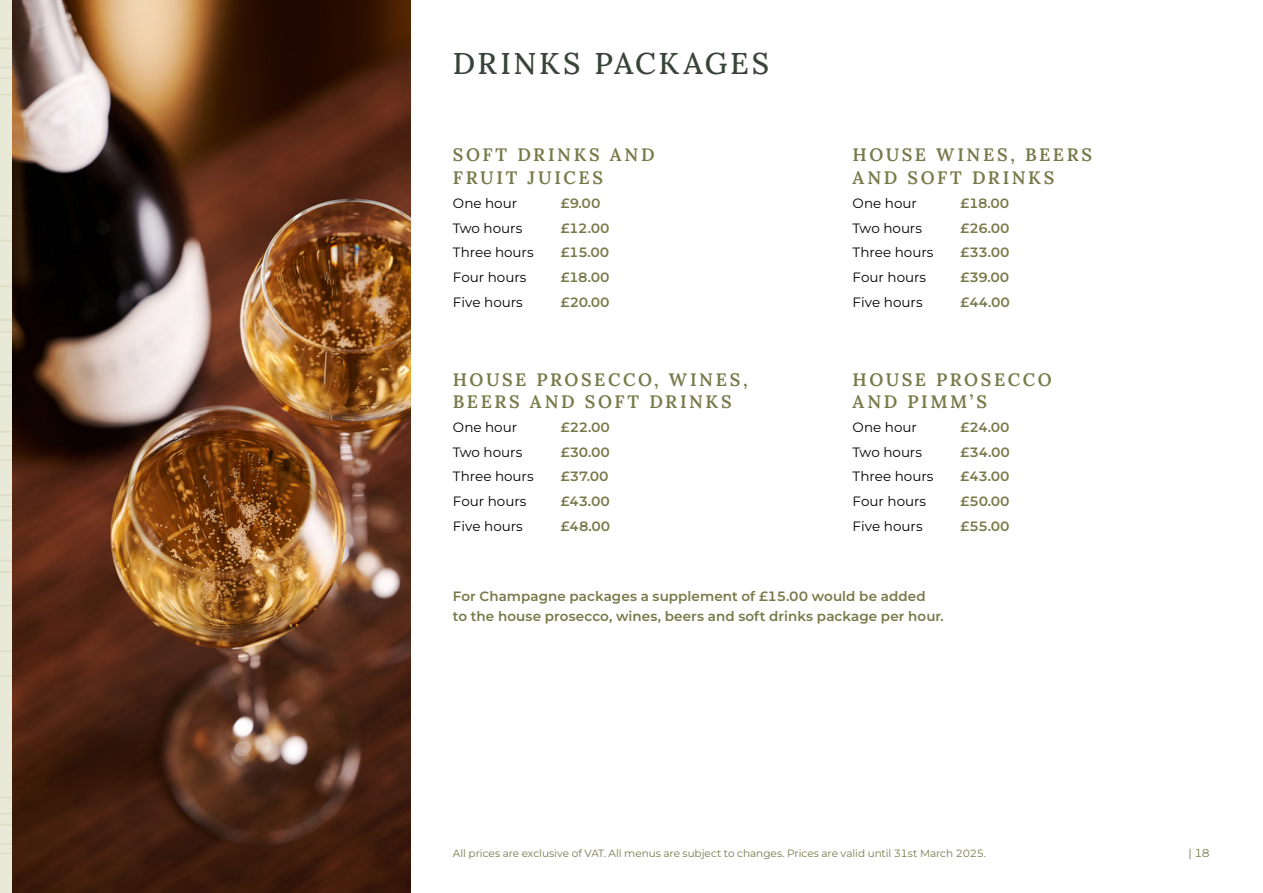
<style>
.page{position:relative;width:1263px;height:893px;background:#fff}
.page>*{position:absolute;margin:0;border:0;box-sizing:border-box;transform-origin:0 0}
.Lv1_Page_Heading{font:500 30px "Lora";letter-spacing:.085em;color:#384437}
.Lv1_Subheading{font:600 18px/22.5px "Lora";letter-spacing:.145em;color:#767a49}
.Body_Copy_1_5_space_after{font:13.5px "Montserrat";color:#000}
.Body_Copy_1_5_space_after-2{font:600 13.5px "Montserrat";letter-spacing:-.035em;color:#767a49}
.Body_Copy{font:600 13.5px/19.5px "Montserrat";letter-spacing:.005em;color:#767a49}
.t1{font:11.25px "Montserrat";color:#767a49}
.Fine_print{font:10.5px "Montserrat";letter-spacing:-.005em;color:#767a49}
</style>
<div class="page">
<svg style="left:0;top:0;width:13px;height:893px;background:#dcd9c6"></svg>
<img style="left:13px;top:0;width:397px;height:893px">
<p class="Lv1_Page_Heading" style="left:453px;top:40px;width:318px">DRINKS PACKAGES</p>
<p class="Lv1_Subheading" style="left:453px;top:142px;width:203px">SOFT DRINKS AND<br>FRUIT JUICES</p>
<p class="Body_Copy_1_5_space_after" style="left:453px;top:194px;width:66px">One hour</p>
<p class="Body_Copy_1_5_space_after-2" style="left:561px;top:194px;width:41px">£9.00</p>
<p class="Body_Copy_1_5_space_after" style="left:453px;top:219px;width:71px">Two hours</p>
<p class="Body_Copy_1_5_space_after-2" style="left:561px;top:219px;width:50px">£12.00</p>
<p class="Body_Copy_1_5_space_after" style="left:453px;top:244px;width:82px">Three hours</p>
<p class="Body_Copy_1_5_space_after-2" style="left:561px;top:244px;width:50px">£15.00</p>
<p class="Body_Copy_1_5_space_after" style="left:453px;top:268px;width:75px">Four hours</p>
<p class="Body_Copy_1_5_space_after-2" style="left:561px;top:268px;width:50px">£18.00</p>
<p class="Body_Copy_1_5_space_after" style="left:453px;top:293px;width:71px">Five hours</p>
<p class="Body_Copy_1_5_space_after-2" style="left:561px;top:293px;width:50px">£20.00</p>
<p class="Lv1_Subheading" style="left:453px;top:366px;width:296px">HOUSE PROSECCO, WINES,<br>BEERS AND SOFT DRINKS</p>
<p class="Body_Copy_1_5_space_after" style="left:453px;top:418px;width:66px">One hour</p>
<p class="Body_Copy_1_5_space_after-2" style="left:561px;top:418px;width:51px">£22.00</p>
<p class="Body_Copy_1_5_space_after" style="left:453px;top:443px;width:71px">Two hours</p>
<p class="Body_Copy_1_5_space_after-2" style="left:561px;top:443px;width:51px">£30.00</p>
<p class="Body_Copy_1_5_space_after" style="left:453px;top:468px;width:82px">Three hours</p>
<p class="Body_Copy_1_5_space_after-2" style="left:561px;top:468px;width:49px">£37.00</p>
<p class="Body_Copy_1_5_space_after" style="left:453px;top:492px;width:75px">Four hours</p>
<p class="Body_Copy_1_5_space_after-2" style="left:561px;top:492px;width:50px">£43.00</p>
<p class="Body_Copy_1_5_space_after" style="left:453px;top:517px;width:71px">Five hours</p>
<p class="Body_Copy_1_5_space_after-2" style="left:561px;top:517px;width:51px">£48.00</p>
<p class="Lv1_Subheading" style="left:853px;top:142px;width:241px">HOUSE WINES, BEERS<br>AND SOFT DRINKS</p>
<p class="Body_Copy_1_5_space_after" style="left:853px;top:194px;width:66px">One hour</p>
<p class="Body_Copy_1_5_space_after-2" style="left:961px;top:194px;width:50px">£18.00</p>
<p class="Body_Copy_1_5_space_after" style="left:853px;top:219px;width:71px">Two hours</p>
<p class="Body_Copy_1_5_space_after-2" style="left:961px;top:219px;width:50px">£26.00</p>
<p class="Body_Copy_1_5_space_after" style="left:853px;top:244px;width:82px">Three hours</p>
<p class="Body_Copy_1_5_space_after-2" style="left:961px;top:244px;width:50px">£33.00</p>
<p class="Body_Copy_1_5_space_after" style="left:853px;top:268px;width:75px">Four hours</p>
<p class="Body_Copy_1_5_space_after-2" style="left:961px;top:268px;width:50px">£39.00</p>
<p class="Body_Copy_1_5_space_after" style="left:853px;top:293px;width:71px">Five hours</p>
<p class="Body_Copy_1_5_space_after-2" style="left:961px;top:293px;width:51px">£44.00</p>
<p class="Lv1_Subheading" style="left:853px;top:366px;width:201px">HOUSE PROSECCO<br>AND PIMM’S</p>
<p class="Body_Copy_1_5_space_after" style="left:853px;top:418px;width:66px">One hour</p>
<p class="Body_Copy_1_5_space_after-2" style="left:961px;top:418px;width:51px">£24.00</p>
<p class="Body_Copy_1_5_space_after" style="left:853px;top:443px;width:71px">Two hours</p>
<p class="Body_Copy_1_5_space_after-2" style="left:961px;top:443px;width:51px">£34.00</p>
<p class="Body_Copy_1_5_space_after" style="left:853px;top:468px;width:82px">Three hours</p>
<p class="Body_Copy_1_5_space_after-2" style="left:961px;top:468px;width:50px">£43.00</p>
<p class="Body_Copy_1_5_space_after" style="left:853px;top:492px;width:75px">Four hours</p>
<p class="Body_Copy_1_5_space_after-2" style="left:961px;top:492px;width:51px">£50.00</p>
<p class="Body_Copy_1_5_space_after" style="left:853px;top:517px;width:71px">Five hours</p>
<p class="Body_Copy_1_5_space_after-2" style="left:961px;top:517px;width:50px">£55.00</p>
<p class="Body_Copy" style="left:453px;top:586px;width:492px">For Champagne packages a supplement of £15.00 would be added<br>to the house prosecco, wines, beers and soft drinks package per hour.</p>
<p class="Fine_print" style="left:453px;top:846px;width:535px">All prices are exclusive of VAT. All menus are subject to changes. Prices are valid until 31st March 2025.</p>
<p class="t1" style="left:1188px;top:845px;width:23px">| 18</p>
</div>
